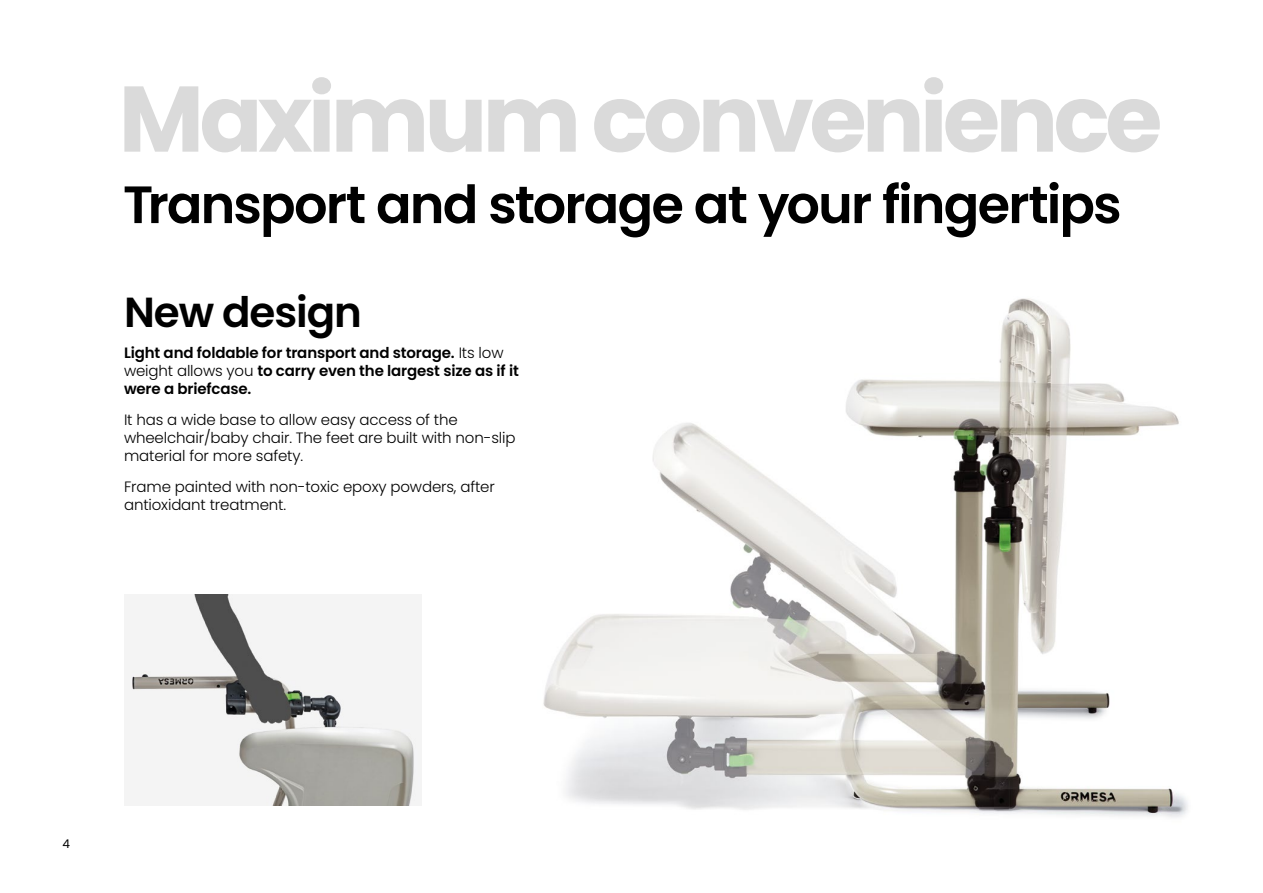
<style>
.page{position:relative;width:1263px;height:893px;background:#fff}
.page>*{position:absolute;margin:0;border:0;box-sizing:border-box;transform-origin:0 0}
.t1{font:700 93px "Poppins";letter-spacing:-.05em;color:#dadada}
.t2{font:600 52.5px "Poppins";letter-spacing:-.035em;color:#000}
.t3{font:600 42px "Poppins";letter-spacing:-.025em;color:#000}
.t4{font:300 15px/18px "Poppins";letter-spacing:-.01em;color:#000}
.t5{font:600 15px/18px "Poppins";letter-spacing:-.01em;color:#000}
.t6{font:12px "Poppins";color:#000}
.s1{font-weight:300}
</style>
<div class="page">
<img style="left:124px;top:595px;width:298px;height:210px">
<img style="left:543px;top:298px;width:645px;height:520px">
<h1 class="t1" style="left:119px;top:65px;width:1045px">Maximum convenience</h1>
<h2 class="t2" style="left:123px;top:174px;width:1000px">Transport and storage at your fingertips</h2>
<h3 class="t3" style="left:124px;top:288px;width:239px">New design</h3>
<p class="t5" style="left:124px;top:344px;width:396px">Light and foldable for transport and storage. <span class="s1">Its low weight allows you</span> to carry even the largest size as if it were a briefcase.</p>
<p class="t4" style="left:124px;top:411px;width:393px">It has a wide base to allow easy access of the wheelchair/baby chair. The feet are built with non-slip material for more safety.</p>
<p class="t4" style="left:124px;top:478px;width:372px">Frame painted with non-toxic epoxy powders, after antioxidant treatment.</p>
<p class="t6" style="left:62px;top:837px;width:9px">4</p>
</div>
